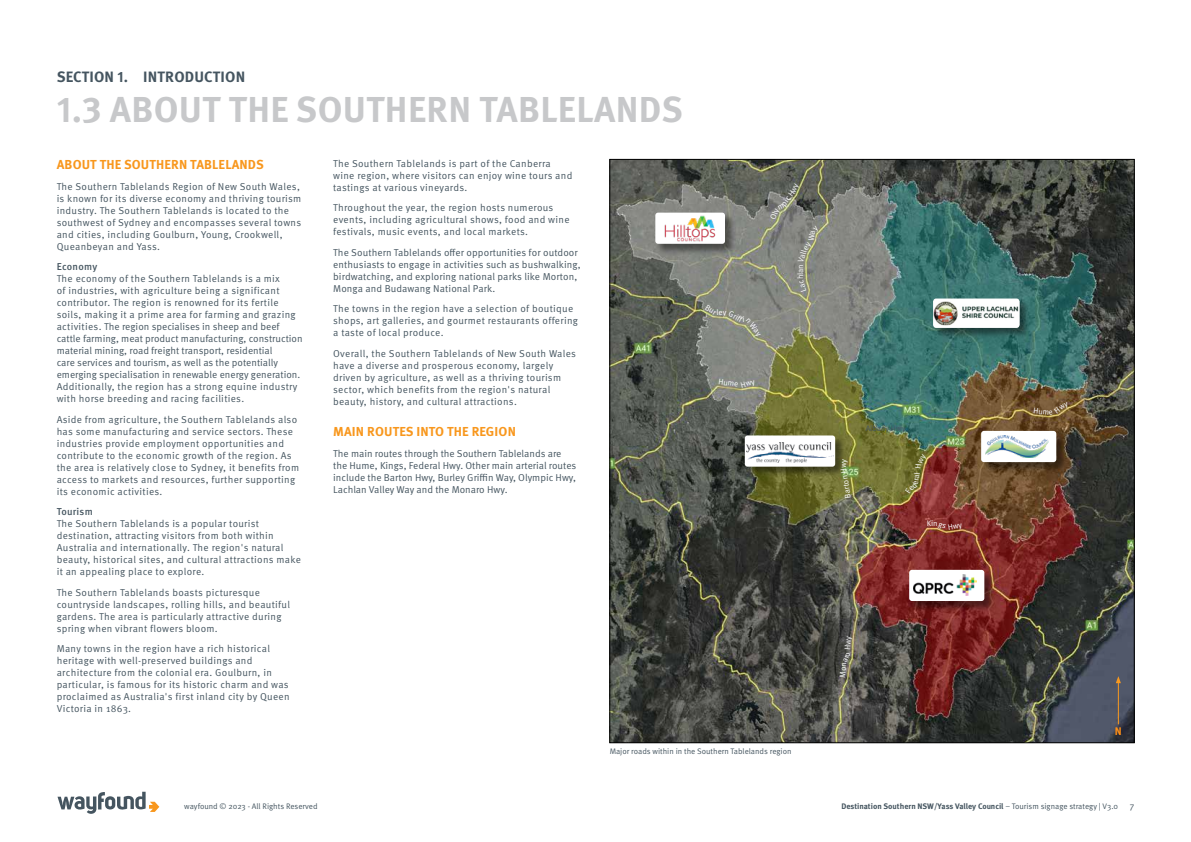
<style>
.page{position:relative;width:1191px;height:842px;background:#fff}
.page>*{position:absolute;margin:0;border:0;box-sizing:border-box;transform-origin:0 0}
.t1{font:700 36px "Meta Pro";letter-spacing:.01em;color:#c7c8ca}
.t2{font:700 15px "Meta Pro";letter-spacing:.01em;color:#455560}
.t3{font:700 13px "Meta Pro";letter-spacing:.01em;color:#f8971d}
.t4{font:700 11px "Meta Pro";color:#ff9015}
.t5{font:10px/12px "Meta Pro Norm";letter-spacing:.025em;color:#455560}
.t6{font:10px/12px "Meta Pro Norm";color:#455560}
.t7{font:500 10px "Meta Pro";letter-spacing:.025em;color:#455560}
.t8{font:9px "Meta Pro Norm";color:#455560}
.t9{font:8px "Meta Pro Norm";color:#455560}
.t10{font:700 8px "Meta Pro";color:#455560}
.t11{font:8px "Meta Pro Norm";color:#fff}
.s1{font-family:"Meta Pro Norm";font-weight:400}
</style>
<div class="page">
<svg style="left:57px;top:792px;width:102px;height:22px"></svg>
<img style="left:611px;top:161px;width:521px;height:580px">
<hr style="left:1117px;top:682px;width:1px;height:42px;background:#f8991f">
<svg style="left:1115px;top:676px;width:5px;height:7px"></svg>
<div style="left:655px;top:213px;width:81px;height:42px;background:#000;opacity:.45"></div>
<div style="left:655px;top:213px;width:70px;height:31px;background:#fff;border-radius:3px"></div>
<img style="left:664px;top:215px;width:52px;height:26px">
<div style="left:745px;top:436px;width:101px;height:42px;background:#000;opacity:.45"></div>
<div style="left:745px;top:435px;width:90px;height:32px;background:#fff;border-radius:3px"></div>
<img style="left:747px;top:443px;width:86px;height:19px">
<div style="left:981px;top:431px;width:86px;height:42px;background:#000;opacity:.45"></div>
<div style="left:981px;top:431px;width:75px;height:31px;background:#fff;border-radius:3px"></div>
<img style="left:985px;top:435px;width:63px;height:23px">
<div style="left:909px;top:570px;width:86px;height:42px;background:#000;opacity:.45"></div>
<div style="left:909px;top:570px;width:75px;height:31px;background:#fff;border-radius:3px"></div>
<img style="left:913px;top:574px;width:63px;height:22px">
<div style="left:933px;top:299px;width:97px;height:40px;background:#000;opacity:.45"></div>
<div style="left:933px;top:298px;width:86px;height:30px;background:#fff;border-radius:3px"></div>
<img style="left:933px;top:301px;width:86px;height:24px">
<svg style="left:937px;top:522px;width:25px;height:7px"></svg>
<svg style="left:741px;top:380px;width:15px;height:7px"></svg>
<svg style="left:905px;top:482px;width:12px;height:11px"></svg>
<svg style="left:915px;top:454px;width:12px;height:14px"></svg>
<svg style="left:770px;top:204px;width:14px;height:16px"></svg>
<svg style="left:791px;top:183px;width:9px;height:10px"></svg>
<svg style="left:799px;top:280px;width:7px;height:12px"></svg>
<svg style="left:803px;top:226px;width:16px;height:24px"></svg>
<svg style="left:705px;top:304px;width:11px;height:11px"></svg>
<svg style="left:841px;top:459px;width:7px;height:9px"></svg>
<svg style="left:840px;top:654px;width:9px;height:23px"></svg>
<svg style="left:1034px;top:402px;width:35px;height:13px"></svg>
<h2 class="t2" style="left:57px;top:65px;width:190px">SECTION 1. INTRODUCTION</h2>
<h1 class="t1" style="left:57px;top:82px;width:627px">1.3 ABOUT THE SOUTHERN TABLELANDS</h1>
<h3 class="t3" style="left:57px;top:154px;width:208px">ABOUT THE SOUTHERN TABLELANDS</h3>
<p class="t5" style="left:57px;top:180px;width:246px">The Southern Tablelands Region of New South Wales, is known for its diverse economy and thriving tourism industry. The Southern Tablelands is located to the southwest of Sydney and encompasses several towns and cities, including Goulburn, Young, Crookwell, Queanbeyan and Yass.</p>
<p class="t7" style="left:57px;top:259px;width:42px">Economy</p>
<p class="t5" style="left:57px;top:272px;width:247px">The economy of the Southern Tablelands is a mix<br>of industries, with agriculture being a significant contributor. The region is renowned for its fertile soils, making it a prime area for farming and grazing activities. The region specialises in sheep and beef cattle farming, meat product manufacturing, construction material mining, road freight transport, residential<br>care services and tourism, as well as the potentially emerging specialisation in renewable energy generation.<br>Additionally, the region has a strong equine industry with horse breeding and racing facilities.</p>
<p class="t5" style="left:57px;top:413px;width:244px">Aside from agriculture, the Southern Tablelands also has some manufacturing and service sectors. These industries provide employment opportunities and contribute to the economic growth of the region. As the area is relatively close to Sydney, it benefits from access to markets and resources, further supporting its economic activities.</p>
<p class="t7" style="left:57px;top:504px;width:38px">Tourism</p>
<p class="t5" style="left:57px;top:517px;width:246px">The Southern Tablelands is a popular tourist destination, attracting visitors from both within Australia and internationally. The region's natural beauty, historical sites, and cultural attractions make it an appealing place to explore.</p>
<p class="t5" style="left:57px;top:586px;width:235px">The Southern Tablelands boasts picturesque countryside landscapes, rolling hills, and beautiful gardens. The area is particularly attractive during spring when vibrant flowers bloom.</p>
<p class="t5" style="left:57px;top:642px;width:234px">Many towns in the region have a rich historical heritage with well-preserved buildings and architecture from the colonial era. Goulburn, in particular, is famous for its historic charm and was proclaimed as Australia's first inland city by Queen Victoria in 1863.</p>
<p class="t5" style="left:333px;top:157px;width:241px">The Southern Tablelands is part of the Canberra wine region, where visitors can enjoy wine tours and tastings at various vineyards.</p>
<p class="t5" style="left:333px;top:201px;width:238px">Throughout the year, the region hosts numerous events, including agricultural shows, food and wine festivals, music events, and local markets.</p>
<p class="t5" style="left:333px;top:246px;width:249px">The Southern Tablelands offer opportunities for outdoor enthusiasts to engage in activities such as bushwalking, birdwatching, and exploring national parks like Morton, Monga and Budawang National Park.</p>
<p class="t5" style="left:333px;top:302px;width:246px">The towns in the region have a selection of boutique shops, art galleries, and gourmet restaurants offering a taste of local produce.</p>
<p class="t5" style="left:333px;top:347px;width:244px">Overall, the Southern Tablelands of New South Wales have a diverse and prosperous economy, largely driven by agriculture, as well as a thriving tourism sector, which benefits from the region's natural beauty, history, and cultural attractions.</p>
<h3 class="t3" style="left:333px;top:421px;width:184px">MAIN ROUTES INTO THE REGION</h3>
<p class="t6" style="left:333px;top:446px;width:245px">The main routes through the Southern Tablelands are the Hume, Kings, Federal Hwy. Other main arterial routes include the Barton Hwy, Burley Griffin Way, Olympic Hwy, Lachlan Valley Way and the Monaro Hwy.</p>
<p class="t11" style="left:716px;top:306px;width:11px">ley</p>
<p class="t11" style="left:732px;top:308px;width:14px;rotate:29deg">Grif</p>
<p class="t11" style="left:742px;top:313px;width:4px">i</p>
<p class="t11" style="left:752px;top:315px;width:22px;rotate:53deg">n Way</p>
<p class="t11" style="left:719px;top:375px;width:22px;rotate:8deg">Hume</p>
<p class="t11" style="left:777px;top:201px;width:19px;rotate:-53deg">pic H</p>
<p class="t11" style="left:794px;top:260px;width:14px;rotate:-72deg">Vall</p>
<p class="t11" style="left:794px;top:279px;width:17px;rotate:-90deg">hlan</p>
<p class="t9" style="left:609px;top:745px;width:183px">Major roads within in the Southern Tablelands region</p>
<p class="t11" style="left:842px;top:499px;width:32px;rotate:-99deg">Barton H</p>
<p class="t9" style="left:865px;top:422px;width:41px">Albany Hwy</p>
<p class="t11" style="left:909px;top:484px;width:15px;rotate:-81deg">eral</p>
<p class="t11" style="left:926px;top:517px;width:13px">Kin</p>
<p class="t11" style="left:841px;top:656px;width:22px;rotate:-87deg">o Hwy</p>
<p class="t4" style="left:1114px;top:722px;width:8px">N</p>
<p class="t9" style="left:184px;top:800px;width:135px">wayfound © 2023 - All Rights Reserved</p>
<p class="t10" style="left:841px;top:800px;width:278px">Destination Southern NSW/Yass Valley Council <span class="s1">– Tourism signage strategy | V3.0</span></p>
<p class="t8" style="left:1129px;top:799px;width:6px">7</p>
</div>
